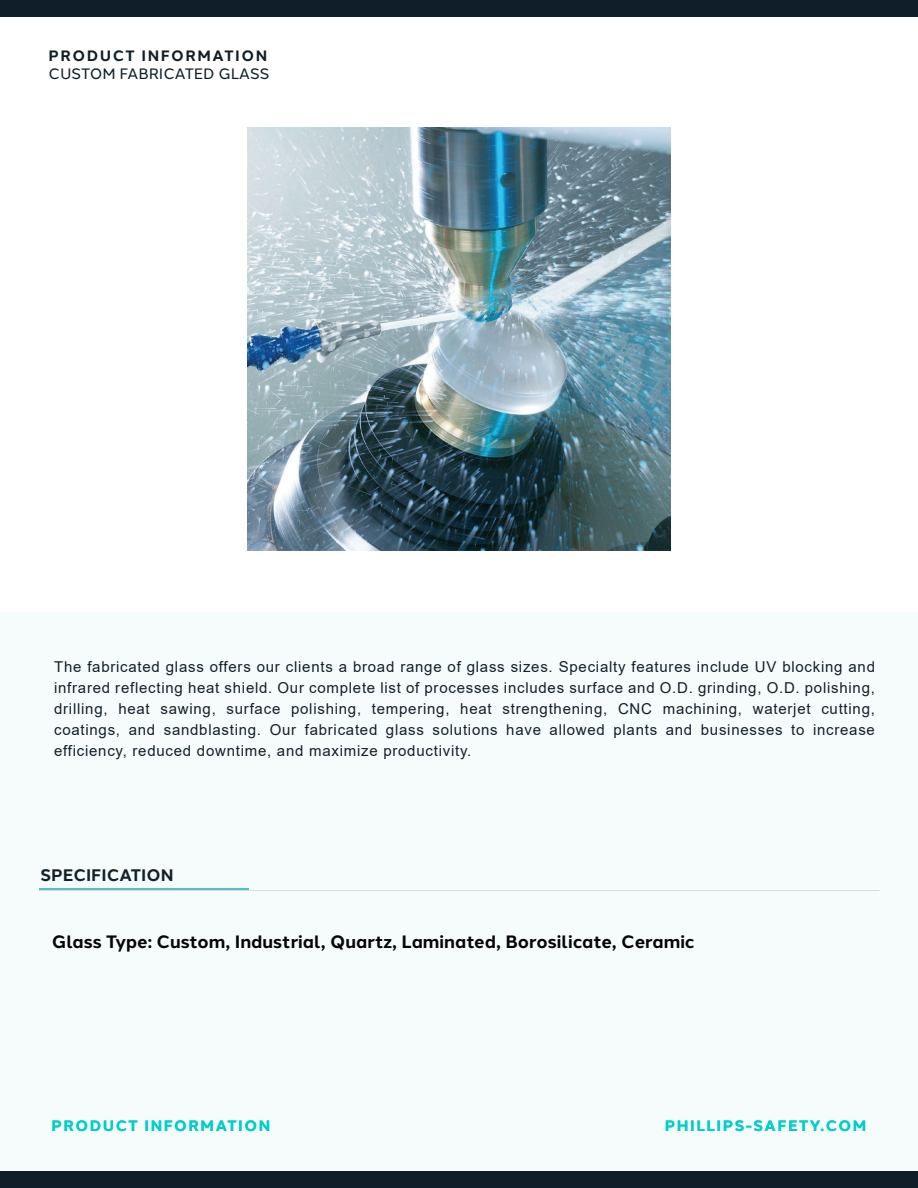
<style>
.page{position:relative;width:918px;height:1188px;background:#fff}
.page>*{position:absolute;margin:0;border:0;box-sizing:border-box;transform-origin:0 0}
.t1{font:700 17.85px "Halcom";color:#050504}
.t2{font:700 16.65px "Halcom";color:#142028}
.t3{font:15px/21px "Arial";letter-spacing:.05em;color:#142028;text-align:justify}
.t4{font:700 15px "Halcom";letter-spacing:.1em;color:#00cfca}
.t5{font:15px "Halcom";color:#0f1e28}
.t6{font:700 15px "Halcom";letter-spacing:.1em;color:#0f1e28}
</style>
<div class="page">
<div style="left:0;top:612px;width:918px;height:576px;background:#f6fcfc"></div>
<hr style="left:39px;top:888px;width:209px;height:2px;background:#50c2c5">
<div style="left:0;top:1171px;width:918px;height:17px;background:#0f1e28"></div>
<div style="left:0;top:0;width:918px;height:17px;background:#0f1e28"></div>
<img style="left:247px;top:127px;width:424px;height:424px">
<p class="t6" style="left:49px;top:44px;width:220px">PRODUCT INFORMATION</p>
<p class="t5" style="left:49px;top:62px;width:222px">CUSTOM FABRICATED GLASS</p>
<p class="t3" style="left:54px;top:656px;width:822px">The fabricated glass offers our clients a broad range of glass sizes. Specialty features include UV blocking and infrared reflecting heat shield. Our complete list of processes includes surface and O.D. grinding, O.D. polishing, drilling, heat sawing, surface polishing, tempering, heat strengthening, CNC machining, waterjet cutting, coatings, and sandblasting. Our fabricated glass solutions have allowed plants and businesses to increase efficiency, reduced downtime, and maximize productivity.</p>
<p class="t2" style="left:41px;top:862px;width:134px">SPECIFICATION</p>
<p class="t1" style="left:52px;top:928px;width:644px">Glass Type: Custom, Industrial, Quartz, Laminated, Borosilicate, Ceramic</p>
<p class="t4" style="left:52px;top:1114px;width:220px">PRODUCT INFORMATION</p>
<p class="t4" style="left:665px;top:1114px;width:203px">PHILLIPS-SAFETY.COM</p>
</div>
